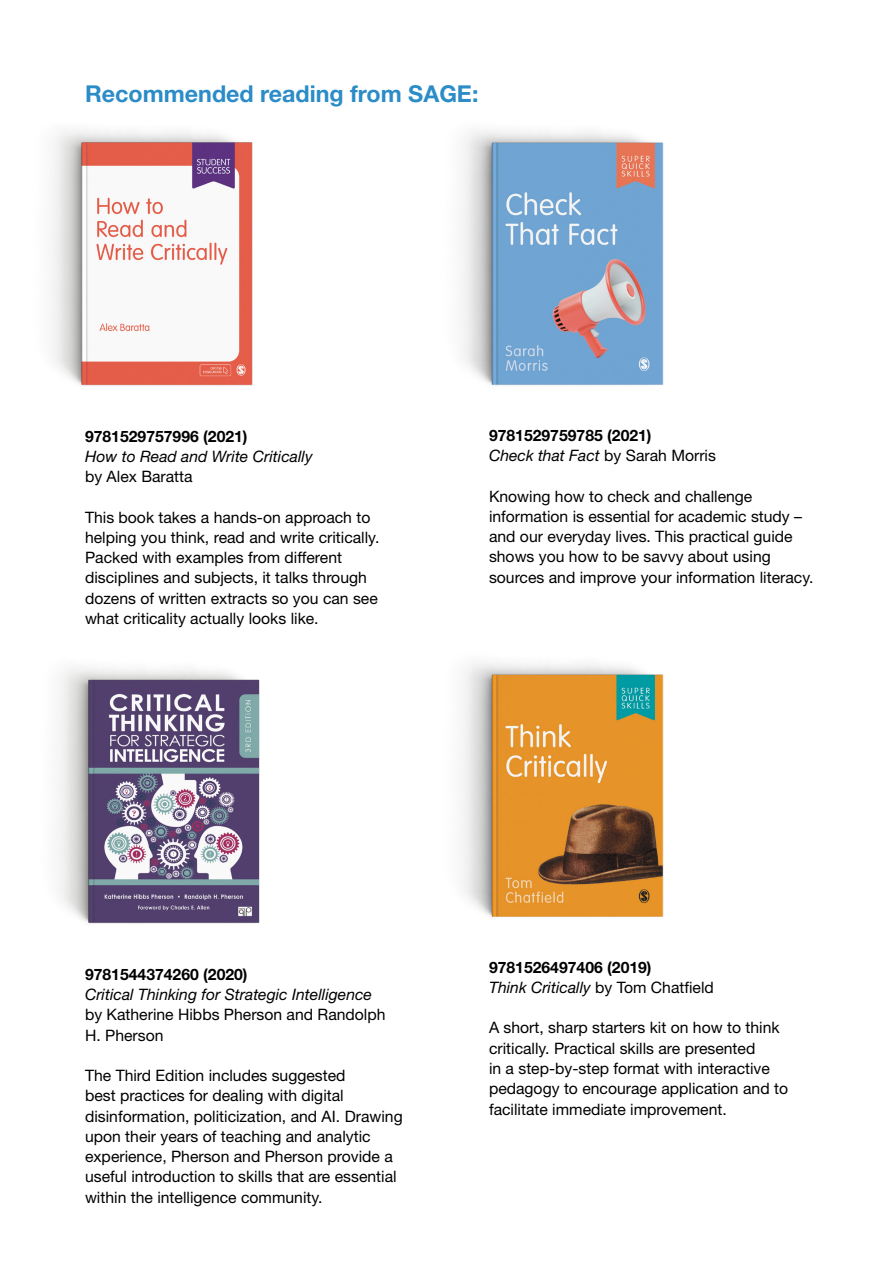
<style>
.page{position:relative;width:893px;height:1263px;background:#fff}
.page>*{position:absolute;margin:0;border:0;box-sizing:border-box;transform-origin:0 0}
.t1{font:700 23.25px "Helvetica Neue LT Std";color:#2b8cc8}
.t2{font:15.75px/20.2px "Helvetica Neue LT Std";color:#000}
.t3{font:700 15.75px/20.2px "Helvetica Neue LT Std";color:#000}
.t4{font:italic 15.75px/20.2px "Helvetica Neue LT Std";color:#000}
.s1{font-weight:700;font-style:normal}
.s2{font-style:normal}
.s3{font-weight:400;font-style:italic}
.s4{font-weight:400}
.s5{font-weight:700}
.s6{font-style:italic}
</style>
<div class="page">
<img style="left:52px;top:130px;width:201px;height:256px">
<img style="left:59px;top:667px;width:201px;height:257px">
<img style="left:462px;top:130px;width:202px;height:256px">
<img style="left:462px;top:662px;width:202px;height:255px">
<p class="t1" style="left:85px;top:79px;width:395px">Recommended reading from SAGE:</p>
<p class="t4" style="left:85px;top:426px;width:229px"><span class="s1">9781529757996 (2021)<br></span>How to Read and Write Critically <span class="s2">by Alex Baratta</span></p>
<p class="t2" style="left:85px;top:507px;width:296px">This book takes a hands-on approach to helping you think, read and write critically.<br>Packed with examples from different disciplines and subjects, it talks through dozens of written extracts so you can see what criticality actually looks like.</p>
<p class="t3" style="left:489px;top:425px;width:228px">9781529759785 (2021)<br><span class="s3">Check that Fact</span> <span class="s4">by Sarah Morris</span></p>
<p class="t2" style="left:489px;top:486px;width:326px">Knowing how to check and challenge information is essential for academic study – and our everyday lives. This practical guide shows you how to be savvy about using sources and improve your information literacy.</p>
<p class="t2" style="left:85px;top:964px;width:302px"><span class="s5">9781544374260 (2020)<br></span><span class="s6">Critical Thinking for Strategic Intelligence </span>by Katherine Hibbs Pherson and Randolph<br>H. Pherson</p>
<p class="t2" style="left:85px;top:1065px;width:319px">The Third Edition includes suggested<br>best practices for dealing with digital disinformation, politicization, and AI. Drawing upon their years of teaching and analytic experience, Pherson and Pherson provide a useful introduction to skills that are essential within the intelligence community.</p>
<p class="t3" style="left:489px;top:957px;width:226px">9781526497406 (2019)<br><span class="s3">Think Critically</span> <span class="s4">by Tom Chatfield</span></p>
<p class="t2" style="left:489px;top:1017px;width:301px">A short, sharp starters kit on how to think critically. Practical skills are presented<br>in a step-by-step format with interactive pedagogy to encourage application and to facilitate immediate improvement.</p>
</div>
